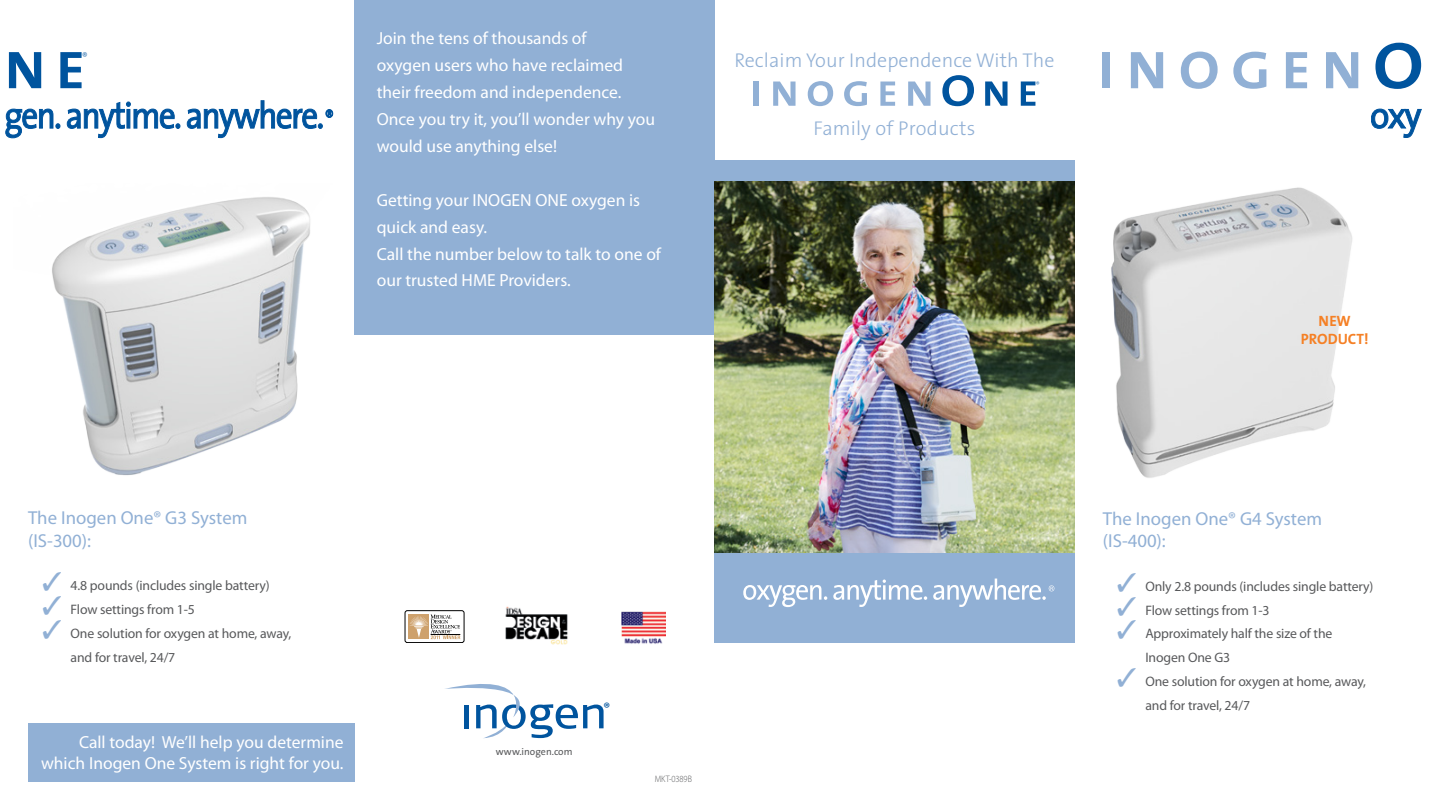
<style>
.page{position:relative;width:1429px;height:810px;background:#fff}
.page>*{position:absolute;margin:0;border:0;box-sizing:border-box;transform-origin:0 0}
.t1{font:300 20px "The Sans";letter-spacing:.005em;color:#91b0d5}
.t2{font:18.75px/22.5px "Myriad Pro";color:#91b0d5}
.t3{font:17.5px/26.9px "Myriad Pro";color:#fff}
.t4{font:17.25px "Myriad";color:#00549e;scale:.89 1}
.t5{font:600 15.38px "Myriad Pro";color:#00549e}
.t6{font:700 15px/18px "The Sans";color:#f58025;text-align:center}
.t7{font:13.75px/23.8px "Myriad Pro";letter-spacing:-.01em;color:#58595b}
.t8{font:10px "The Sans";color:#58595b}
.t9{font:10px "Myriad";color:#00549e;scale:.95 1}
.t10{font:300 9.38px "Myriad Pro";letter-spacing:-.01em;color:#58595b;scale:.9 1}
.t11{font:6.75px "Myriad";color:#00549e}
.s1{color:#91b0d5}
</style>
<div class="page">
<div style="left:1102px;top:52px;width:8px;height:36px;background:#91b0d5"></div>
<svg style="left:1131px;top:52px;width:32px;height:36px"></svg>
<svg style="left:1181px;top:52px;width:36px;height:37px"></svg>
<svg style="left:1233px;top:52px;width:33px;height:37px"></svg>
<svg style="left:1286px;top:52px;width:21px;height:36px"></svg>
<svg style="left:1326px;top:52px;width:32px;height:36px"></svg>
<svg style="left:1375px;top:43px;width:46px;height:46px"></svg>
<div style="left:354px;top:0;width:360px;height:335px;background:#91b0d5"></div>
<img style="left:52px;top:197px;width:258px;height:279px">
<svg style="left:6px;top:109px;width:54px;height:29px"></svg>
<svg style="left:67px;top:102px;width:113px;height:36px"></svg>
<svg style="left:187px;top:100px;width:146px;height:38px"></svg>
<svg style="left:9px;top:52px;width:32px;height:36px"></svg>
<svg style="left:60px;top:52px;width:22px;height:36px"></svg>
<div style="left:28px;top:724px;width:327px;height:58px;background:#91b0d5"></div>
<div style="left:753px;top:82px;width:6px;height:24px;background:#91b0d5"></div>
<svg style="left:773px;top:82px;width:22px;height:24px"></svg>
<svg style="left:808px;top:81px;width:25px;height:25px"></svg>
<svg style="left:844px;top:81px;width:23px;height:25px"></svg>
<svg style="left:880px;top:82px;width:15px;height:24px"></svg>
<svg style="left:908px;top:82px;width:22px;height:24px"></svg>
<svg style="left:985px;top:81px;width:22px;height:25px"></svg>
<svg style="left:1021px;top:81px;width:14px;height:25px"></svg>
<svg style="left:942px;top:75px;width:32px;height:31px"></svg>
<svg style="left:1371px;top:109px;width:51px;height:29px"></svg>
<svg style="left:445px;top:684px;width:158px;height:54px"></svg>
<div style="left:714px;top:540px;width:360px;height:103px;background:#91b0d5"></div>
<div style="left:714px;top:160px;width:360px;height:22px;background:#91b0d5"></div>
<svg style="left:743px;top:585px;width:84px;height:22px"></svg>
<svg style="left:833px;top:580px;width:94px;height:27px"></svg>
<svg style="left:933px;top:579px;width:121px;height:28px"></svg>
<img style="left:621px;top:611px;width:44px;height:33px">
<img style="left:505px;top:606px;width:63px;height:39px">
<div style="left:405px;top:611px;width:59px;height:32px;border:1px solid #000;border-radius:2px"></div>
<div style="left:408px;top:614px;width:21px;height:25px;background:#cea16c"></div>
<svg style="left:410px;top:615px;width:50px;height:24px"></svg>
<img style="left:1031px;top:160px;width:321px;height:369px">
<img style="left:714px;top:182px;width:360px;height:371px">
<p class="t9" style="left:83px;top:51px;width:7px">®</p>
<p class="t4" style="left:325px;top:107px;width:10px">®</p>
<p class="t3" style="left:377px;top:25px;width:280px">Join the tens of thousands of<br>oxygen users who have reclaimed their freedom and independence.<br>Once you try it, you’ll wonder why you would use anything else!</p>
<p class="t3" style="left:377px;top:186px;width:286px">Getting your INOGEN ONE oxygen is quick and easy.<br>Call the number below to talk to one of our trusted HME Providers.</p>
<p class="t1" style="left:734px;top:44px;width:321px">Reclaim Your Independence With The</p>
<p class="t1" style="left:814px;top:111px;width:163px">Family of Products</p>
<p class="t11" style="left:1036px;top:81px;width:5px">®</p>
<p class="t6" style="left:1301px;top:311px;width:69px">NEW<br>PRODUCT!</p>
<p class="t2" style="left:28px;top:507px;width:221px">The Inogen One® G3 System (IS-300):</p>
<p class="t7" style="left:42px;top:574px;width:229px"><span class="s1">✓</span> 4.8 pounds (includes single battery)</p>
<p class="t7" style="left:42px;top:597px;width:155px"><span class="s1">✓</span> Flow settings from 1-5</p>
<p class="t7" style="left:71px;top:621px;width:222px;text-indent:-29px"><span class="s1">✓</span> One solution for oxygen at home, away, and for travel, 24/7</p>
<p class="t3" style="left:41px;top:731px;width:304px;line-height:21px;text-align:right">Call today! We’ll help you determine which Inogen One System is right for you.</p>
<p class="t8" style="left:496px;top:743px;width:78px">www.inogen.com</p>
<p class="t5" style="left:603px;top:698px;width:8px">®</p>
<p class="t10" style="left:655px;top:773px;width:43px">MKT-0389B</p>
<p class="t2" style="left:1103px;top:507px;width:221px">The Inogen One® G4 System (IS-400):</p>
<p class="t7" style="left:1116px;top:574px;width:258px"><span class="s1">✓</span> Only 2.8 pounds (includes single battery)</p>
<p class="t7" style="left:1116px;top:598px;width:155px"><span class="s1">✓</span> Flow settings from 1-3</p>
<p class="t7" style="left:1145px;top:622px;width:189px;text-indent:-29px"><span class="s1">✓</span> Approximately half the size of the<br>Inogen One G3</p>
<p class="t7" style="left:1145px;top:669px;width:222px;text-indent:-29px"><span class="s1">✓</span> One solution for oxygen at home, away, and for travel, 24/7</p>
</div>
